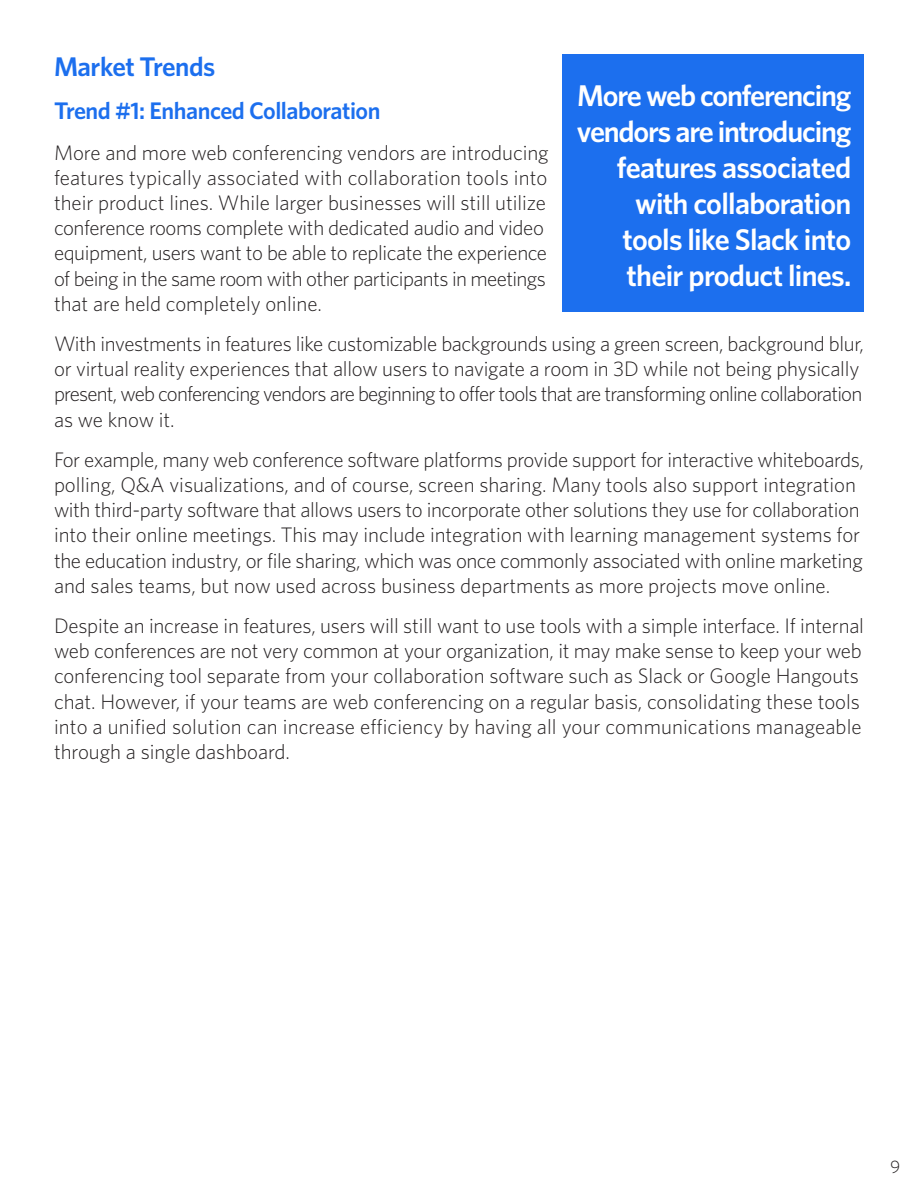
<style>
.page{position:relative;width:918px;height:1188px;background:#fff}
.page>*{position:absolute;margin:0;border:0;box-sizing:border-box;transform-origin:0 0}
.t1{font:600 30px/36px "Whitney";letter-spacing:-.025em;color:#fff;text-align:right}
.t2{font:600 27px "Whitney";letter-spacing:-.02em;color:#1c6fee}
.t3{font:600 24px "Whitney";letter-spacing:-.02em;color:#1c6fee}
.Paragraph_Style_1{font:300 21px/25.2px "Whitney";letter-spacing:-.01em;color:#231f20}
.t4{font:300 18px "Whitney";color:#231f20}
</style>
<div class="page">
<div style="left:562px;top:54px;width:302px;height:258px;background:#1c6fee"></div>
<p class="t2" style="left:54px;top:48px;width:163px">Market Trends</p>
<p class="t3" style="left:54px;top:95px;width:328px">Trend #1: Enhanced Collaboration</p>
<p class="Paragraph_Style_1" style="left:54px;top:139px;width:496px">More and more web conferencing vendors are introducing features typically associated with collaboration tools into their product lines. While larger businesses will still utilize conference rooms complete with dedicated audio and video equipment, users want to be able to replicate the experience of being in the same room with other participants in meetings that are held completely online.</p>
<p class="Paragraph_Style_1" style="left:54px;top:330px;width:811px">With investments in features like customizable backgrounds using a green screen, background blur, or virtual reality experiences that allow users to navigate a room in 3D while not being physically present, web conferencing vendors are beginning to offer tools that are transforming online collaboration as we know it.</p>
<p class="Paragraph_Style_1" style="left:54px;top:446px;width:812px">For example, many web conference software platforms provide support for interactive whiteboards, polling, Q&amp;A visualizations, and of course, screen sharing. Many tools also support integration with third-party software that allows users to incorporate other solutions they use for collaboration into their online meetings. This may include integration with learning management systems for the education industry, or file sharing, which was once commonly associated with online marketing and sales teams, but now used across business departments as more projects move online.</p>
<p class="Paragraph_Style_1" style="left:54px;top:612px;width:812px">Despite an increase in features, users will still want to use tools with a simple interface. If internal web conferences are not very common at your organization, it may make sense to keep your web conferencing tool separate from your collaboration software such as Slack or Google Hangouts chat. However, if your teams are web conferencing on a regular basis, consolidating these tools into a unified solution can increase efficiency by having all your communications manageable through a single dashboard.</p>
<p class="t1" style="left:577px;top:77px;width:276px">More web conferencing vendors are introducing features associated with collaboration tools like Slack into their product lines.</p>
<p class="t4" style="left:890px;top:1155px;width:12px">9</p>
</div>
